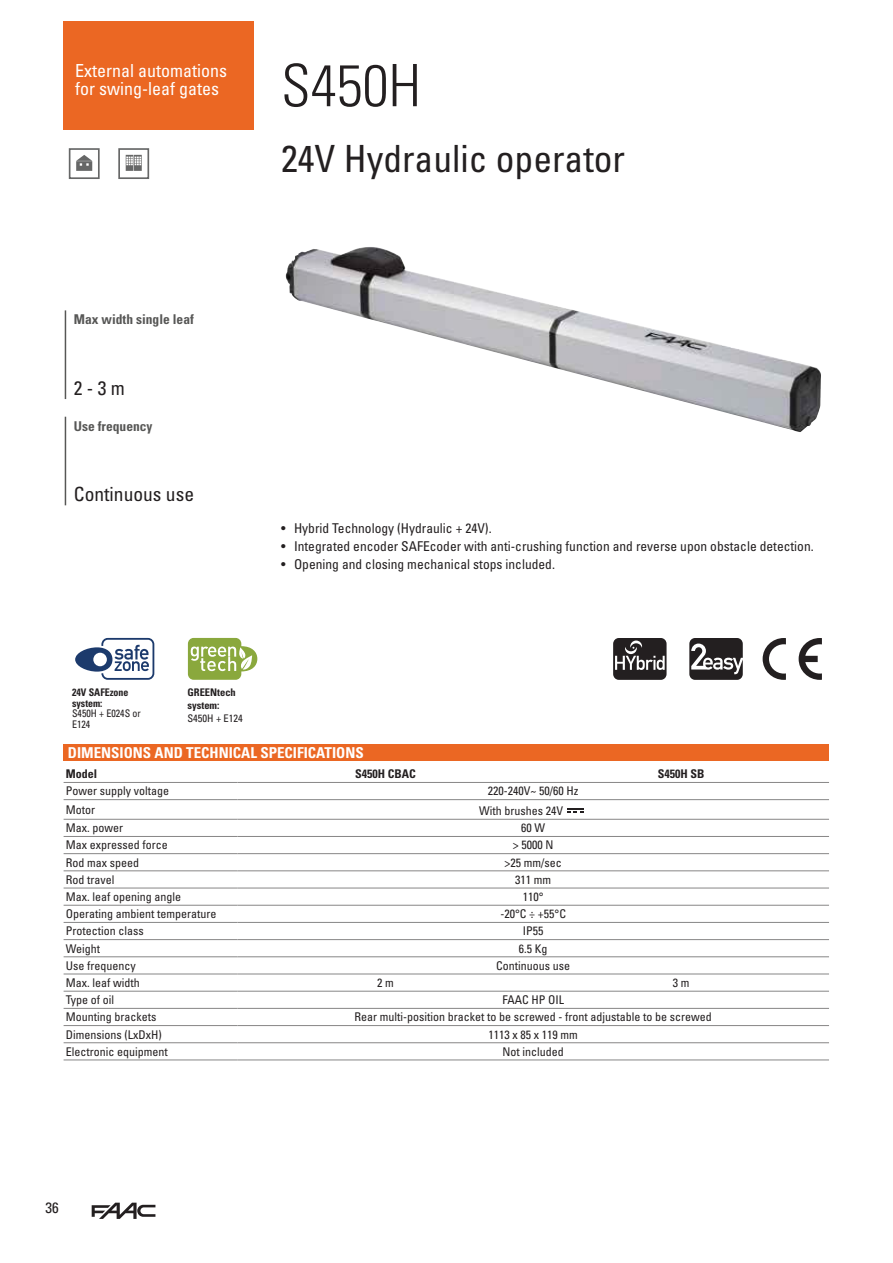
<style>
.page{position:relative;width:893px;height:1263px;background:#fff}
.page>*{position:absolute;margin:0;border:0;box-sizing:border-box;transform-origin:0 0}
.t1{font:300 condensed 58.5px "Univers LT Std";color:#231f20}
.t2{font:condensed 37.5px "Univers LT Std";color:#231f20}
.t3{font:condensed 19.5px "Univers LT Std";color:#231f20}
.t4{font:condensed 18px/18px "Univers LT Std";color:#fff}
.t5{font:700 condensed 15px "Univers LT Std";color:#fff}
.t6{font:condensed 15px "Univers LT Std";color:#231f20}
.t7{font:condensed 13.5px "Univers LT Std";color:#231f20}
.t8{font:700 condensed 13.5px "Univers LT Std";color:#575756}
.t9{font:condensed 12px "Univers LT Std";color:#231f20}
.t10{font:700 condensed 12px "Univers LT Std";color:#231f20}
.t11{font:700 condensed 10.5px/10.5px "Univers LT Std";color:#231f20;scale:.95 1}
.t12{font:condensed 10.5px/10.5px "Univers LT Std";color:#231f20;scale:.95 1}
.t13{font:700 condensed 10.5px/12.6px "Univers LT Std";color:#231f20}
.t14{font:condensed 10.5px "Univers LT Std";color:#231f20}
</style>
<div class="page">
<svg style="left:92px;top:1203px;width:63px;height:16px"></svg>
<div style="left:64px;top:21px;width:190px;height:109px;background:#eb6723"></div>
<div style="left:69px;top:148px;width:31px;height:31px;border:2px solid #666767"></div>
<svg style="left:76px;top:155px;width:16px;height:16px"></svg>
<div style="left:118px;top:148px;width:31px;height:31px;border:2px solid #666767"></div>
<svg style="left:126px;top:155px;width:16px;height:16px"></svg>
<hr style="left:65px;top:310px;width:1px;height:89px;background:#575756">
<hr style="left:65px;top:417px;width:1px;height:88px;background:#575756">
<img style="left:286px;top:247px;width:535px;height:185px">
<div style="left:101px;top:638px;width:53px;height:42px;border:2px solid #1c3a6c;border-radius:6px"></div>
<svg style="left:75px;top:645px;width:74px;height:27px"></svg>
<svg style="left:188px;top:638px;width:69px;height:42px"></svg>
<svg style="left:613px;top:638px;width:53px;height:42px;background:#4a4647"></svg>
<svg style="left:689px;top:638px;width:54px;height:42px;background:#535051"></svg>
<svg style="left:763px;top:638px;width:59px;height:42px"></svg>
<div style="left:64px;top:744px;width:765px;height:17px;background:#eb6723"></div>
<hr style="left:64px;top:782px;width:174px;height:1px;background:#878686">
<hr style="left:238px;top:782px;width:591px;height:1px;background:#878686">
<hr style="left:64px;top:799px;width:174px;height:1px;background:#878686">
<hr style="left:238px;top:799px;width:591px;height:1px;background:#878686">
<hr style="left:64px;top:819px;width:174px;height:1px;background:#878686">
<hr style="left:238px;top:819px;width:591px;height:1px;background:#878686">
<hr style="left:64px;top:836px;width:174px;height:1px;background:#878686">
<hr style="left:238px;top:836px;width:591px;height:1px;background:#878686">
<hr style="left:64px;top:853px;width:174px;height:1px;background:#878686">
<hr style="left:238px;top:853px;width:591px;height:1px;background:#878686">
<hr style="left:64px;top:870px;width:174px;height:1px;background:#878686">
<hr style="left:238px;top:870px;width:591px;height:1px;background:#878686">
<hr style="left:64px;top:888px;width:174px;height:1px;background:#878686">
<hr style="left:238px;top:888px;width:591px;height:1px;background:#878686">
<hr style="left:64px;top:905px;width:174px;height:1px;background:#878686">
<hr style="left:238px;top:905px;width:591px;height:1px;background:#878686">
<hr style="left:64px;top:922px;width:174px;height:1px;background:#878686">
<hr style="left:238px;top:922px;width:591px;height:1px;background:#878686">
<hr style="left:64px;top:939px;width:174px;height:1px;background:#878686">
<hr style="left:238px;top:939px;width:591px;height:1px;background:#878686">
<hr style="left:64px;top:956px;width:174px;height:1px;background:#878686">
<hr style="left:238px;top:956px;width:591px;height:1px;background:#878686">
<hr style="left:64px;top:974px;width:174px;height:1px;background:#878686">
<hr style="left:238px;top:974px;width:591px;height:1px;background:#878686">
<hr style="left:64px;top:991px;width:174px;height:1px;background:#878686">
<hr style="left:238px;top:991px;width:591px;height:1px;background:#878686">
<hr style="left:64px;top:1008px;width:174px;height:1px;background:#878686">
<hr style="left:238px;top:1008px;width:591px;height:1px;background:#878686">
<hr style="left:64px;top:1025px;width:174px;height:1px;background:#878686">
<hr style="left:238px;top:1025px;width:591px;height:1px;background:#878686">
<hr style="left:64px;top:1042px;width:174px;height:1px;background:#878686">
<hr style="left:64px;top:1060px;width:174px;height:1px;background:#878686">
<hr style="left:238px;top:1042px;width:591px;height:1px;background:#878686">
<hr style="left:238px;top:1060px;width:591px;height:1px;background:#878686">
<svg style="left:567px;top:809px;width:16px;height:4px"></svg>
<h3 class="t4" style="left:75px;top:62px;width:153px">External automations for swing-leaf gates</h3>
<p class="t8" style="left:74px;top:314px;width:122px">Max width single leaf</p>
<h3 class="t3" style="left:74px;top:380px;width:52px">2 - 3 m</h3>
<p class="t8" style="left:74px;top:420px;width:80px">Use frequency</p>
<h3 class="t3" style="left:74px;top:486px;width:122px">Continuous use</h3>
<h1 class="t1" style="left:281px;top:52px;width:141px">S450H</h1>
<h2 class="t2" style="left:281px;top:143px;width:345px">24V Hydraulic operator</h2>
<p class="t7" style="left:281px;top:522px;width:212px">• Hybrid Technology (Hydraulic + 24V).</p>
<p class="t7" style="left:281px;top:540px;width:534px">• Integrated encoder SAFEcoder with anti-crushing function and reverse upon obstacle detection.</p>
<p class="t7" style="left:281px;top:558px;width:275px">• Opening and closing mechanical stops included.</p>
<p class="t13" style="left:187px;top:687px;width:50px">GREENtech system:</p>
<p class="t14" style="left:187px;top:713px;width:57px">S450H + E124</p>
<p class="t5" style="left:68px;top:746px;width:297px">DIMENSIONS AND TECHNICAL SPECIFICATIONS</p>
<p class="t10" style="left:66px;top:769px;width:33px">Model</p>
<p class="t10" style="left:355px;top:769px;width:62px">S450H CBAC</p>
<p class="t10" style="left:658px;top:769px;width:48px">S450H SB</p>
<p class="t9" style="left:66px;top:786px;width:105px">Power supply voltage</p>
<p class="t9" style="left:488px;top:786px;width:92px">220-240V~ 50/60 Hz</p>
<p class="t9" style="left:66px;top:804px;width:31px">Motor</p>
<p class="t9" style="left:479px;top:806px;width:85px">With brushes 24V</p>
<p class="t9" style="left:66px;top:823px;width:59px">Max. power</p>
<p class="t9" style="left:521px;top:823px;width:25px">60 W</p>
<p class="t9" style="left:66px;top:840px;width:103px">Max expressed force</p>
<p class="t9" style="left:513px;top:840px;width:42px">&gt; 5000 N</p>
<p class="t9" style="left:66px;top:857px;width:75px">Rod max speed</p>
<p class="t9" style="left:505px;top:857px;width:59px">&gt;25 mm/sec</p>
<p class="t9" style="left:66px;top:874px;width:50px">Rod travel</p>
<p class="t9" style="left:515px;top:874px;width:37px">311 mm</p>
<p class="t9" style="left:66px;top:892px;width:117px">Max. leaf opening angle</p>
<p class="t9" style="left:523px;top:892px;width:22px">110°</p>
<p class="t9" style="left:66px;top:909px;width:152px">Operating ambient temperature</p>
<p class="t9" style="left:500px;top:909px;width:67px">-20°C ÷ +55°C</p>
<p class="t9" style="left:66px;top:926px;width:79px">Protection class</p>
<p class="t9" style="left:523px;top:926px;width:22px">IP55</p>
<p class="t9" style="left:66px;top:943px;width:36px">Weight</p>
<p class="t9" style="left:519px;top:943px;width:30px">6.5 Kg</p>
<p class="t9" style="left:66px;top:960px;width:71px">Use frequency</p>
<p class="t9" style="left:496px;top:960px;width:75px">Continuous use</p>
<p class="t9" style="left:66px;top:978px;width:75px">Max. leaf width</p>
<p class="t9" style="left:377px;top:978px;width:18px">2 m</p>
<p class="t9" style="left:673px;top:978px;width:18px">3 m</p>
<p class="t9" style="left:66px;top:995px;width:50px">Type of oil</p>
<p class="t9" style="left:502px;top:995px;width:63px">FAAC HP OIL</p>
<p class="t9" style="left:66px;top:1012px;width:92px">Mounting brackets</p>
<p class="t9" style="left:355px;top:1012px;width:359px">Rear multi-position bracket to be screwed - front adjustable to be screwed</p>
<p class="t9" style="left:66px;top:1029px;width:97px">Dimensions (LxDxH)</p>
<p class="t9" style="left:489px;top:1029px;width:91px">1113 x 85 x 119 mm</p>
<p class="t9" style="left:66px;top:1046px;width:103px">Electronic equipment</p>
<p class="t9" style="left:503px;top:1046px;width:63px">Not included</p>
<p class="t11" style="left:72px;top:688px;width:61px">24V SAFEzone system:</p>
<p class="t12" style="left:72px;top:709px;width:74px">S450H + E024S or<br>E124</p>
<p class="t6" style="left:46px;top:1201px;width:15px">36</p>
</div>
